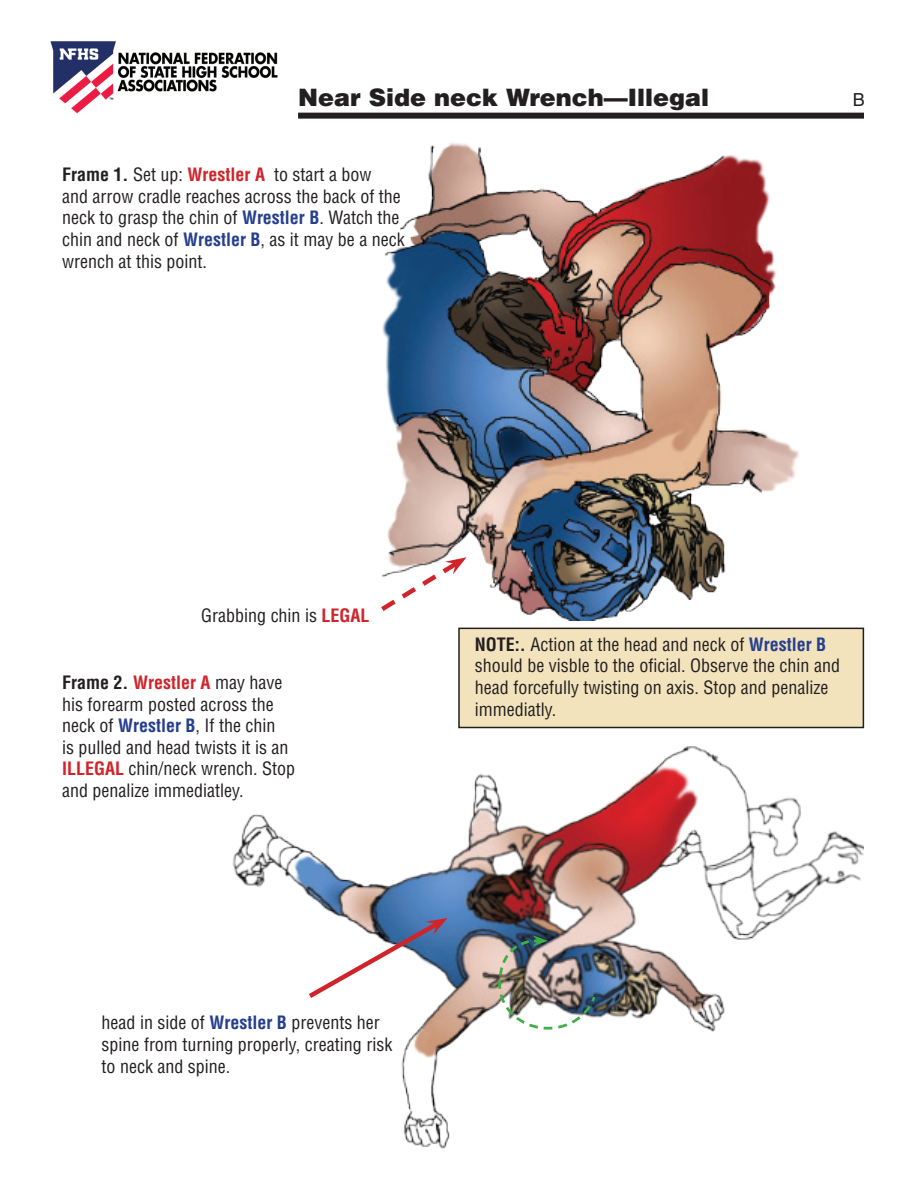
<style>
.page{position:relative;width:918px;height:1188px;background:#fff}
.page>*{position:absolute;margin:0;border:0;box-sizing:border-box;transform-origin:0 0}
.t1{font:900 24px "Helvetica LT Std";color:#231f20}
.t2{font:condensed 18px/21.6px "Helvetica LT Std";color:#231f20}
.t3{font:18px "Helvetica LT Std";color:#231f20}
.s1{font-weight:700}
.s2{font-weight:700;color:#d1232a}
.s3{font-weight:700;color:#253f8e}
</style>
<div class="page">
<div style="left:459px;top:628px;width:404px;height:100px;background:#f2e3bd"></div>
<div style="left:458px;top:628px;width:406px;height:100px;border:2px solid #231f20"></div>
<div style="left:298px;top:113px;width:566px;height:6px;background:#231f20"></div>
<img style="left:50px;top:41px;width:228px;height:73px">
<img style="left:334px;top:112px;width:494px;height:509px">
<img style="left:233px;top:719px;width:630px;height:430px">
<svg style="left:376px;top:557px;width:91px;height:58px"></svg>
<svg style="left:304px;top:918px;width:144px;height:84px"></svg>
<img style="left:497px;top:935px;width:101px;height:96px">
<h1 class="t1" style="left:298px;top:81px;width:413px">Near Side neck Wrench—Illegal</h1>
<p class="t2" style="left:62px;top:164px;width:344px"><span class="s1">Frame 1.</span> Set up: <span class="s2">Wrestler A</span> to start a bow<br>and arrow cradle reaches across the back of the neck to grasp the chin of <span class="s3">Wrestler B</span>. Watch the chin and neck of <span class="s3">Wrestler B</span>, as it may be a neck wrench at this point.</p>
<p class="t3" style="left:853px;top:89px;width:14px">B</p>
<p class="t2" style="left:201px;top:605px;width:170px">Grabbing chin is <span class="s2">LEGAL</span></p>
<p class="t2" style="left:62px;top:672px;width:234px"><span class="s1">Frame 2.</span> <span class="s2">Wrestler A</span> may have his forearm posted across the neck of <span class="s3">Wrestler B</span>, If the chin<br>is pulled and head twists it is an<br><span class="s2">ILLEGAL</span> chin/neck wrench. Stop and penalize immediatley.</p>
<p class="t2" style="left:475px;top:633px;width:367px"><span class="s1">NOTE:.</span> Action at the head and neck of <span class="s3">Wrestler B </span>should be visble to the oficial. Observe the chin and head forcefully twisting on axis. Stop and penalize immediatly.</p>
<p class="t2" style="left:102px;top:1012px;width:292px">head in side of <span class="s3">Wrestler B</span> prevents her spine from turning properly, creating risk to neck and spine.</p>
</div>
